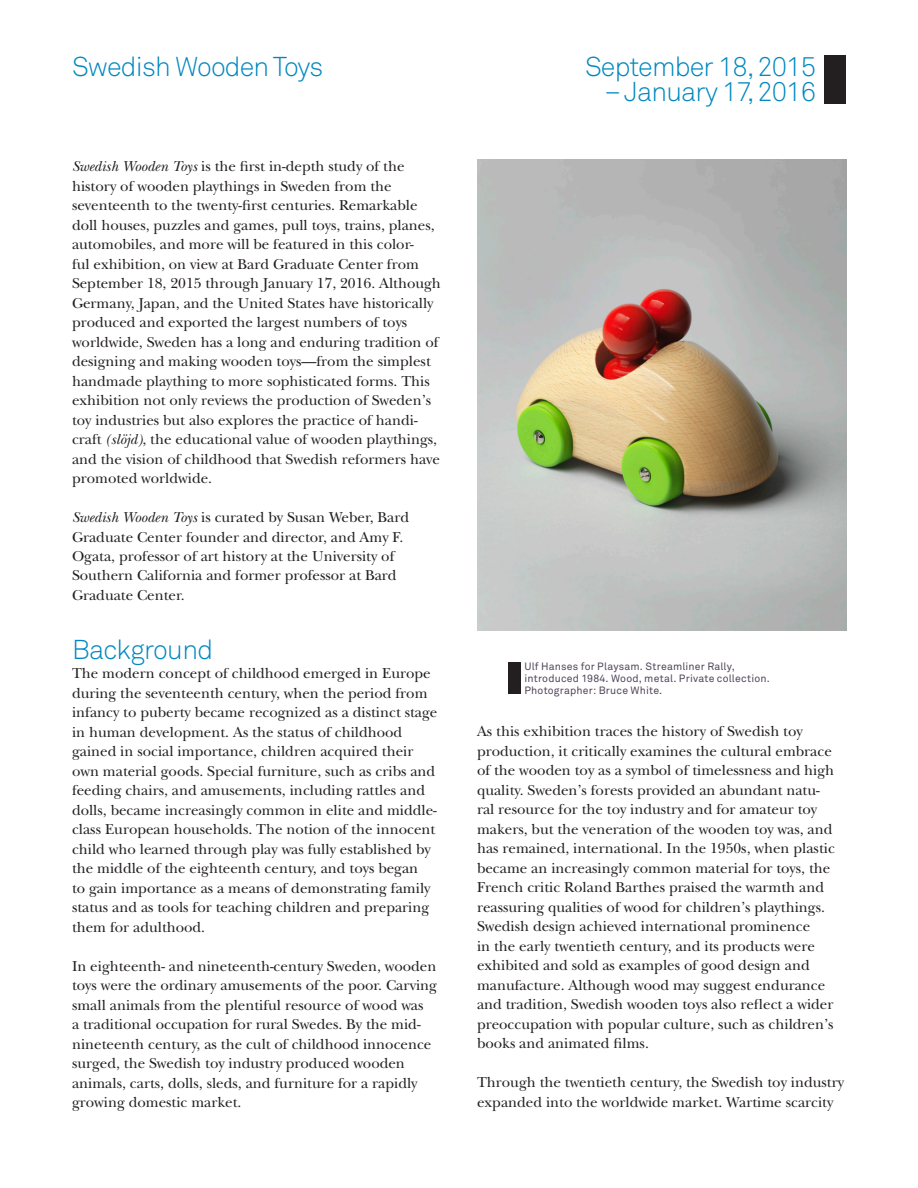
<style>
.page{position:relative;width:918px;height:1188px;background:#fff}
.page>*{position:absolute;margin:0;border:0;box-sizing:border-box;transform-origin:0 0}
.t1{font:300 27px "Akkurat";letter-spacing:-.03em;color:#0088bf}
.t2{font:15px/19.5px "New Baskerville";color:#231f20}
.t3{font:10.5px/12px "Akkurat";letter-spacing:.015em;color:#50445b}
.s1{font-style:italic}
</style>
<div class="page">
<div style="left:508px;top:662px;width:12px;height:32px;background:#231f20"></div>
<div style="left:824px;top:55px;width:22px;height:48px;background:#231f20"></div>
<img style="left:477px;top:160px;width:369px;height:471px">
<h1 class="t1" style="left:72px;top:49px;width:253px">Swedish Wooden Toys</h1>
<h1 class="t1" style="left:585px;top:49px;width:233px">September 18, 2015</h1>
<h1 class="t1" style="left:604px;top:75px;width:213px">– January 17, 2016</h1>
<p class="t2" style="left:72px;top:156px;width:370px"><span class="s1">Swedish Wooden Toys</span> is the first in-depth study of the history of wooden playthings in Sweden from the seventeenth to the twenty-first centuries. Remarkable doll houses, puzzles and games, pull toys, trains, planes, automobiles, and more will be featured in this color-<br>ful exhibition, on view at Bard Graduate Center from September 18, 2015 through January 17, 2016. Although Germany, Japan, and the United States have historically produced and exported the largest numbers of toys worldwide, Sweden has a long and enduring tradition of designing and making wooden toys—from the simplest handmade plaything to more sophisticated forms. This exhibition not only reviews the production of Sweden’s toy industries but also explores the practice of handi&shy;craft <span class="s1">(slöjd)</span>, the educational value of wooden playthings, and the vision of childhood that Swedish reformers have promoted worldwide.</p>
<p class="t2" style="left:72px;top:507px;width:339px"><span class="s1">Swedish Wooden Toys</span> is curated by Susan Weber, Bard Graduate Center founder and director, and Amy F.<br>Ogata, professor of art history at the University of Southern California and former professor at Bard Graduate Center.</p>
<h1 class="t1" style="left:72px;top:632px;width:143px">Background</h1>
<p class="t2" style="left:72px;top:663px;width:367px">The modern concept of childhood emerged in Europe during the seventeenth century, when the period from infancy to puberty became recognized as a distinct stage in human development. As the status of childhood gained in social importance, children acquired their own material goods. Special furniture, such as cribs and feeding chairs, and amusements, including rattles and dolls, became increasingly common in elite and middle&shy;class European households. The notion of the innocent child who learned through play was fully established by the middle of the eighteenth century, and toys began<br>to gain importance as a means of demonstrating family status and as tools for teaching children and preparing them for adulthood.</p>
<p class="t2" style="left:72px;top:956px;width:367px">In eighteenth- and nineteenth-century Sweden, wooden toys were the ordinary amusements of the poor. Carving small animals from the plentiful resource of wood was<br>a traditional occupation for rural Swedes. By the mid&shy;nineteenth century, as the cult of childhood innocence surged, the Swedish toy industry produced wooden animals, carts, dolls, sleds, and furniture for a rapidly growing domestic market.</p>
<p class="t3" style="left:524px;top:660px;width:247px">Ulf Hanses for Playsam. Streamliner Rally, introduced 1984. Wood, metal. Private collection.<br>Photographer: Bruce White.</p>
<p class="t2" style="left:477px;top:722px;width:359px">As this exhibition traces the history of Swedish toy production, it critically examines the cultural embrace of the wooden toy as a symbol of timelessness and high quality. Sweden’s forests provided an abundant natu&shy;ral resource for the toy industry and for amateur toy makers, but the veneration of the wooden toy was, and has remained, international. In the 1950s, when plastic became an increasingly common material for toys, the French critic Roland Barthes praised the warmth and reassuring qualities of wood for children’s playthings.<br>Swedish design achieved international prominence<br>in the early twentieth century, and its products were exhibited and sold as examples of good design and manufacture. Although wood may suggest endurance and tradition, Swedish wooden toys also reflect a wider preoccupation with popular culture, such as children’s books and animated films.</p>
<p class="t2" style="left:477px;top:1073px;width:369px">Through the twentieth century, the Swedish toy industry expanded into the worldwide market. Wartime scarcity</p>
</div>
